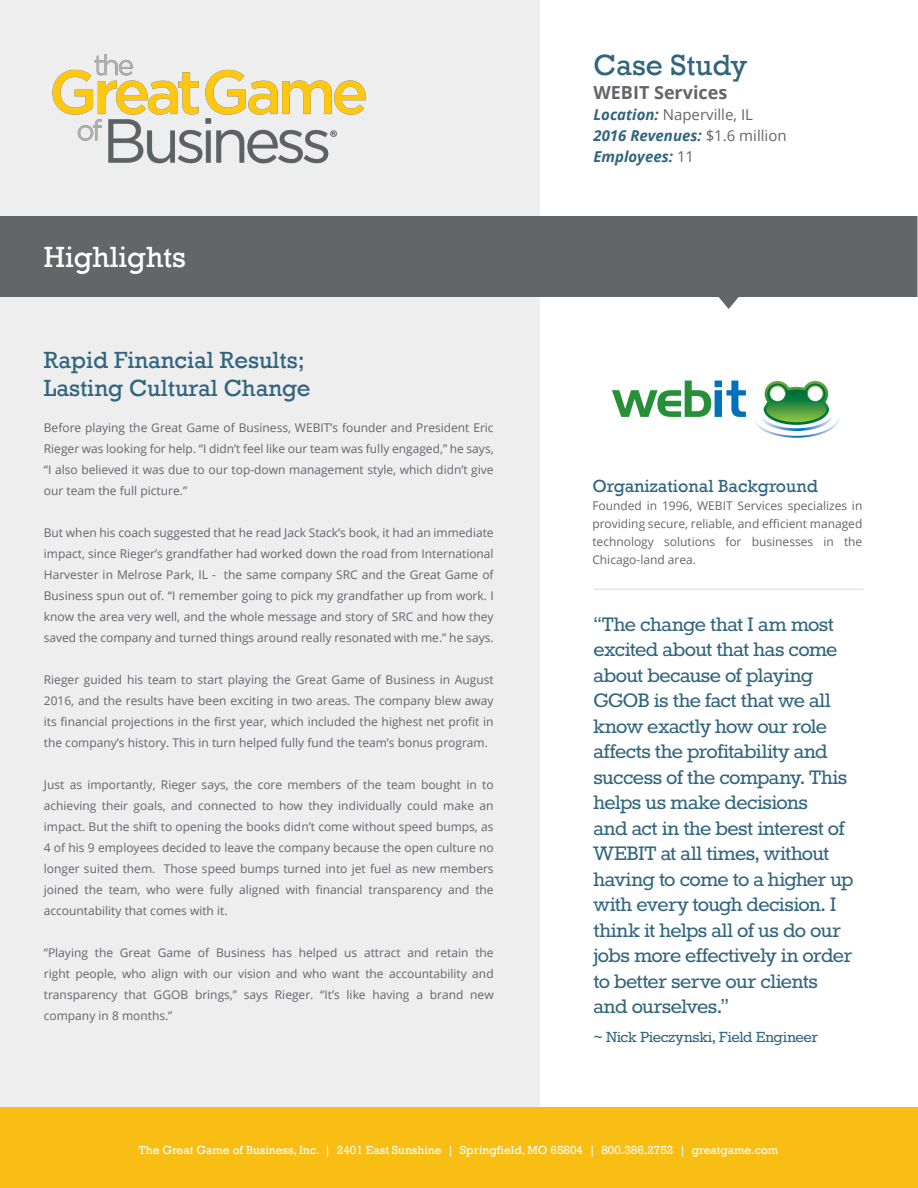
<style>
.page{position:relative;width:918px;height:1188px;background:#fff}
.page>*{position:absolute;margin:0;border:0;box-sizing:border-box;transform-origin:0 0}
.t1{font:30px "Rockwell";color:#fff}
.t2{font:30px "Rockwell";color:#31657e}
.t3{font:24px/25.5px "Rokkitt";letter-spacing:-.025em;color:#31657e}
.t4{font:24px/28.8px "Rockwell";color:#31657e}
.t5{font:18px "Rokkitt";letter-spacing:-.02em;color:#31657e}
.t6{font:18px "Rockwell";color:#31657e}
.t7{font:700 18px "Open Sans";color:#646569}
.t8{font:italic 700 15px/21px "Open Sans";color:#31657e}
.t9{font:12px/21px "Open Sans";color:#646569;text-align:justify}
.t10{font:12px "Rockwell";color:#fff}
.s1{font-weight:400;font-style:normal;color:#646569}
</style>
<div class="page">
<div style="left:0;top:0;width:539px;height:1188px;background:#eeeeef"></div>
<img style="left:52px;top:54px;width:314px;height:110px">
<svg style="left:0;top:216px;width:917px;height:93px;background:#76777a"></svg>
<div style="left:0;top:1107px;width:918px;height:81px;background:#f8be14"></div>
<svg style="left:612px;top:381px;width:134px;height:36px"></svg>
<svg style="left:755px;top:381px;width:84px;height:57px"></svg>
<hr style="left:593px;top:589px;width:270px;height:1px;background:#e8e3e7">
<h1 class="t1" style="left:44px;top:240px;width:144px">Highlights</h1>
<h2 class="t4" style="left:44px;top:346px;width:268px">Rapid Financial Results;<br>Lasting Cultural Change</h2>
<p class="t9" style="left:44px;top:417px;width:451px">Before playing the Great Game of Business, WEBIT’s founder and President Eric Rieger was looking for help. “I didn’t feel like our team was fully engaged,” he says, “I also believed it was due to our top-down management style, which didn’t give our team the full picture.”</p>
<p class="t9" style="left:44px;top:522px;width:451px">But when his coach suggested that he read Jack Stack’s book, it had an immediate impact, since Rieger’s grandfather had worked down the road from International Harvester in Melrose Park, IL - the same company SRC and the Great Game of Business spun out of. “I remember going to pick my grandfather up from work. I know the area very well, and the whole message and story of SRC and how they saved the company and turned things around really resonated with me.” he says.</p>
<p class="t9" style="left:44px;top:669px;width:451px">Rieger guided his team to start playing the Great Game of Business in August 2016, and the results have been exciting in two areas. The company blew away its financial projections in the first year, which included the highest net profit in the company’s history. This in turn helped fully fund the team’s bonus program.</p>
<p class="t9" style="left:44px;top:774px;width:451px">Just as importantly, Rieger says, the core members of the team bought in to achieving their goals, and connected to how they individually could make an impact. But the shift to opening the books didn’t come without speed bumps, as 4 of his 9 employees decided to leave the company because the open culture no longer suited them. Those speed bumps turned into jet fuel as new members joined the team, who were fully aligned with financial transparency and the accountability that comes with it.</p>
<p class="t9" style="left:44px;top:942px;width:451px">“Playing the Great Game of Business has helped us attract and retain the right people, who align with our vision and who want the accountability and transparency that GGOB brings,” says Rieger. “It’s like having a brand new company in 8 months.”</p>
<h1 class="t2" style="left:593px;top:47px;width:155px">Case Study</h1>
<h3 class="t7" style="left:593px;top:80px;width:135px">WEBIT Services</h3>
<p class="t8" style="left:593px;top:103px;width:195px">Location: <span class="s1">Naperville, IL<br></span>2016 Revenues: <span class="s1">$1.6 million<br></span>Employees: <span class="s1">11</span></p>
<h3 class="t6" style="left:592px;top:475px;width:227px">Organizational Background</h3>
<p class="t9" style="left:592px;top:496px;width:272px;line-height:18px">Founded in 1996, WEBIT Services specializes in providing secure, reliable, and efficient managed technology solutions for businesses in the Chicago-land area.</p>
<p class="t3" style="left:593px;top:612px;width:262px">“The change that I am most excited about that has come about because of playing<br>GGOB is the fact that we all know exactly how our role affects the profitability and success of the company. This helps us make decisions<br>and act in the best interest of<br>WEBIT at all times, without having to come to a higher up with every tough decision. I think it helps all of us do our jobs more effectively in order to better serve our clients and ourselves.”</p>
<h3 class="t5" style="left:593px;top:1028px;width:226px">~ Nick Pieczynski, Field Engineer</h3>
<p class="t10" style="left:139px;top:1143px;width:641px">The Great Game of Business, Inc. | 2401 East Sunshine | Springfield, MO 65804 | 800.386.2752 | greatgame.com</p>
</div>
